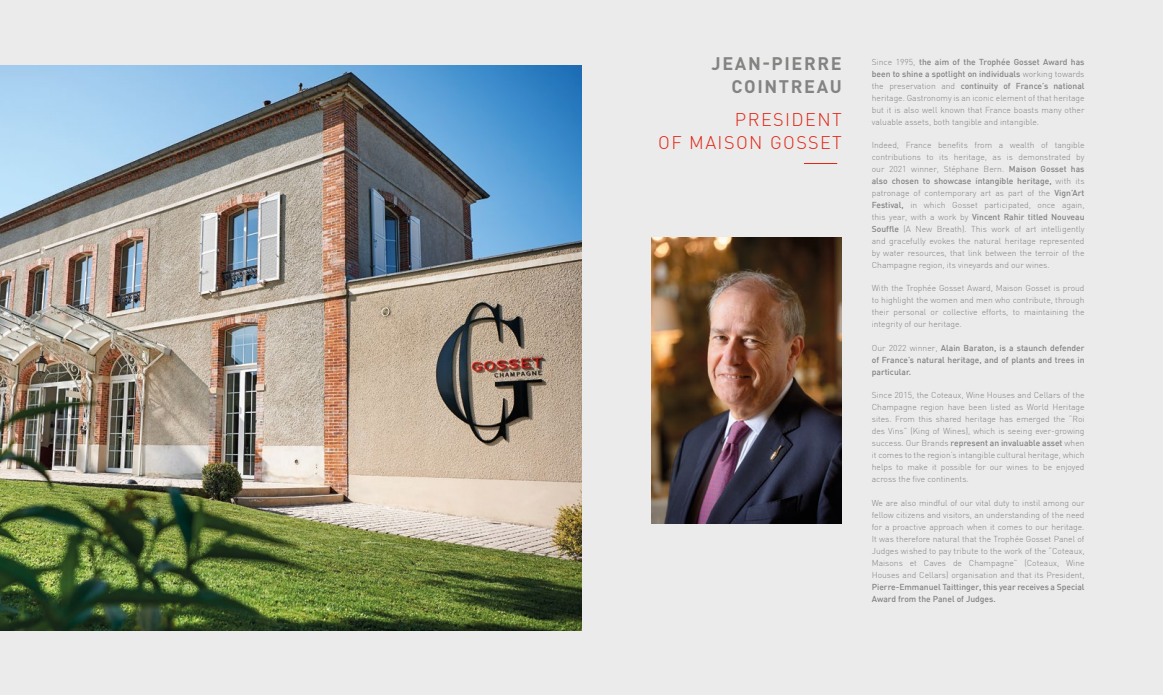
<style>
.page{position:relative;width:1163px;height:695px;background:#fff}
.page>*{position:absolute;margin:0;border:0;box-sizing:border-box;transform-origin:0 0}
.t1{font:300 18px/23.3px "DIN";letter-spacing:.08em;color:#e42313;text-align:right}
.t2{font:700 18px/23.3px "DINOT";letter-spacing:.09em;color:#838382;text-align:right}
.t3{font:300 8.5px/12px "DIN";color:#838382;text-align:justify}
.t4{font:500 8.5px/12px "DIN";color:#838382;text-align:justify}
.s1{font-weight:500}
.s2{font-weight:300}
</style>
<div class="page">
<div style="left:0;top:0;width:1162px;height:694px;background:#ebebeb"></div>
<img style="left:651px;top:238px;width:190px;height:285px">
<hr style="left:803px;top:163px;width:34px;height:1px;background:#e42313">
<img style="left:0;top:66px;width:581px;height:564px">
<h1 class="t2" style="left:711px;top:51px;width:132px">JEAN-PIERRE<br>COINTREAU</h1>
<h1 class="t1" style="left:658px;top:107px;width:185px">PRESIDENT<br>OF MAISON GOSSET</h1>
<p class="t3" style="left:871px;top:55px;width:214px">Since 1995, <span class="s1">the aim of the Trophée Gosset Award has been to shine a spotlight on individuals</span> working towards the preservation and <span class="s1">continuity of France’s national </span>heritage. Gastronomy is an iconic element of that heritage but it is also well known that France boasts many other valuable assets, both tangible and intangible.</p>
<p class="t3" style="left:871px;top:139px;width:214px">Indeed, France benefits from a wealth of tangible contributions to its heritage, as is demonstrated by our 2021 winner, Stéphane Bern. <span class="s1">Maison Gosset has also chosen to showcase intangible heritage,</span> with its patronage of contemporary art as part of the <span class="s1">Vign’Art Festival,</span> in which Gosset participated, once again, this year, with a work by <span class="s1">Vincent Rahir titled Nouveau Souffle</span> (A New Breath). This work of art intelligently and gracefully evokes the natural heritage represented by water resources, that link between the terroir of the Champagne region, its vineyards and our wines.</p>
<p class="t3" style="left:871px;top:282px;width:214px">With the Trophée Gosset Award, Maison Gosset is proud to highlight the women and men who contribute, through their personal or collective efforts, to maintaining the integrity of our heritage.</p>
<p class="t4" style="left:871px;top:341px;width:214px"><span class="s2">Our 2022 winner,</span> Alain Baraton, is a staunch defender of France’s natural heritage, and of plants and trees in particular.</p>
<p class="t3" style="left:871px;top:389px;width:214px">Since 2015, the Coteaux, Wine Houses and Cellars of the Champagne region have been listed as World Heritage sites. From this shared heritage has emerged the “Roi des Vins” (King of Wines), which is seeing ever-growing success. Our Brands <span class="s1">represent an invaluable asset</span> when it comes to the region’s intangible cultural heritage, which helps to make it possible for our wines to be enjoyed across the five continents.</p>
<p class="t3" style="left:871px;top:496px;width:214px">We are also mindful of our vital duty to instil among our fellow citizens and visitors, an understanding of the need for a proactive approach when it comes to our heritage.<br>It was therefore natural that the Trophée Gosset Panel of Judges wished to pay tribute to the work of the “Coteaux, Maisons et Caves de Champagne” (Coteaux, Wine Houses and Cellars) organisation and that its President,</p>
<p class="t4" style="left:871px;top:580px;width:214px">Pierre-Emmanuel Taittinger, this year receives a Special<br>Award from the Panel of Judges.</p>
</div>
